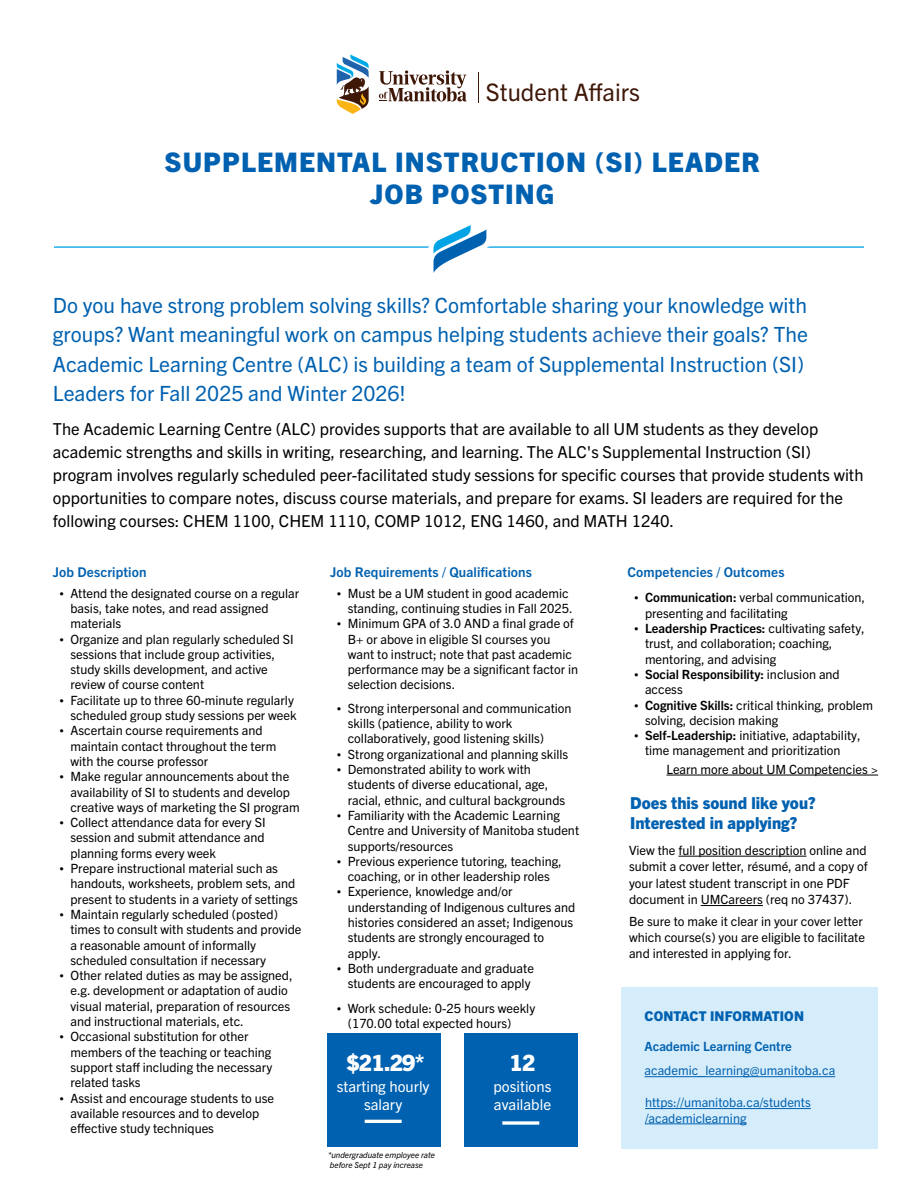
<style>
.page{position:relative;width:918px;height:1188px;background:#fff}
.page>*{position:absolute;margin:0;border:0;box-sizing:border-box;transform-origin:0 0}
.t1{font:800 27px/32.4px "Trade Gothic Next LT Pro";letter-spacing:.04em;color:#0061b0;text-align:center}
.t2{font:24.15px "Trade Gothic Next LT Pro";color:#3e1707}
.t3{font:800 22.5px "Trade Gothic Next LT Pro";color:#fff}
.t4{font:21px/29.4px "Trade Gothic Next LT Pro";color:#0061b0}
.t5{font:16.5px/23.1px "Trade Gothic Next LT Pro";color:#000}
.t6{font:800 16.5px/20.2px "Trade Gothic Next LT Pro";color:#0061b0}
.t7{font:15px/18px "Trade Gothic Next LT Pro";color:#fff}
.t8{font:700 13.5px "Trade Gothic Next LT Pro";letter-spacing:.01em;color:#0061b0}
.t9{font:800 13.5px "Trade Gothic Next LT Pro";letter-spacing:.01em;color:#0061b0}
.t10{font:12.75px/15.3px "Trade Gothic Next LT Pro";color:#000}
.t11{font:12.75px/15.3px "Trade Gothic Next LT Pro";color:#0061b0}
.t12{font:700 12.75px/15.3px "Trade Gothic Next LT Pro";color:#000}
.t13{font:700 12.75px "Trade Gothic Next LT Pro";color:#0061b0}
.Footnote{font:italic 8.25px/9.9px "Trade Gothic Next LT Pro";color:#000}
.s1{color:#1e63ad}
.s2{font-family:"Times New Roman"}
.s3{font-weight:700}
.s4{font-family:"Times New Roman";font-weight:400}
.s5{font-weight:400}
</style>
<div class="page">
<hr style="left:679px;top:856px;width:127px;height:1px;background:#000">
<hr style="left:701px;top:905px;width:62px;height:1px;background:#000">
<hr style="left:54px;top:246px;width:810px;height:2px;background:#00a3e6">
<svg style="left:421px;top:225px;width:80px;height:48px"></svg>
<hr style="left:478px;top:73px;width:1px;height:30px;background:#3e1707">
<svg style="left:379px;top:70px;width:88px;height:31px"></svg>
<svg style="left:336px;top:54px;width:33px;height:60px"></svg>
<div style="left:622px;top:988px;width:256px;height:161px;background:#d5ecfa"></div>
<hr style="left:645px;top:1076px;width:190px;height:1px;background:#0061b0">
<hr style="left:645px;top:1108px;width:166px;height:1px;background:#0061b0">
<hr style="left:645px;top:1124px;width:102px;height:1px;background:#0061b0">
<div style="left:464px;top:1033px;width:114px;height:114px;background:#0061b0"></div>
<svg style="left:502px;top:1121px;width:37px;height:4px"></svg>
<hr style="left:666px;top:775px;width:212px;height:1px;background:#000">
<div style="left:327px;top:1033px;width:114px;height:114px;background:#0061b0"></div>
<hr style="left:365px;top:1120px;width:37px;height:3px;background:#fff">
<h1 class="t2" style="left:486px;top:75px;width:156px">Student Affairs</h1>
<h1 class="t1" style="left:165px;top:144px;width:597px">SUPPLEMENTAL INSTRUCTION (SI) LEADER<br>JOB POSTING</h1>
<h1 class="t4" style="left:53px;top:289px;width:757px">Do you have strong problem solving skills? Comfortable sharing your knowledge with groups? Want meaningful work on campus helping students <span class="s1">achieve</span> their goals? The Academic Learning Centre (ALC) is building a team of Supplemental Instruction (SI)<br>Leaders for Fall 2025 and Winter 2026!</h1>
<p class="t5" style="left:53px;top:416px;width:812px">The Academic Learning Centre (ALC) provides supports that are available to all UM students as they develop academic strengths and skills in writing, researching, and learning. The ALC's Supplemental Instruction (SI) program involves regularly scheduled peer-facilitated study sessions for specific courses that provide students with opportunities to compare notes, discuss course materials, and prepare for exams. SI leaders are required for the following courses: CHEM 1100, CHEM 1110, COMP 1012, ENG 1460, and MATH 1240.</p>
<h2 class="t8" style="left:53px;top:563px;width:95px">Job Description</h2>
<p class="t10" style="left:70px;top:584px;width:230px;text-indent:-11px"><span class="s2">•</span> Attend the designated course on a regular basis, take notes, and read assigned materials</p>
<p class="t10" style="left:70px;top:630px;width:225px;text-indent:-11px"><span class="s2">•</span> Organize and plan regularly scheduled SI sessions that include group activities, study skills development, and active review of course content</p>
<p class="t10" style="left:60px;top:692px;width:239px;text-align:right"><span class="s2">•</span> Facilitate up to three 60-minute regularly scheduled group study sessions per week</p>
<p class="t10" style="left:70px;top:722px;width:207px;text-indent:-11px"><span class="s2">•</span> Ascertain course requirements and maintain contact throughout the term with the course professor</p>
<p class="t10" style="left:70px;top:768px;width:231px;text-indent:-11px"><span class="s2">•</span> Make regular announcements about the availability of SI to students and develop creative ways of marketing the SI program</p>
<p class="t10" style="left:70px;top:814px;width:197px;text-align:justify;text-indent:-11px"><span class="s2">•</span> Collect attendance data for every SI session and submit attendance and planning forms every week</p>
<p class="t10" style="left:70px;top:860px;width:229px;text-indent:-11px"><span class="s2">•</span> Prepare instructional material such as handouts, worksheets, problem sets, and present to students in a variety of settings</p>
<p class="t10" style="left:70px;top:906px;width:233px;text-indent:-11px"><span class="s2">•</span> Maintain regularly scheduled (posted) times to consult with students and provide a reasonable amount of informally scheduled consultation if necessary</p>
<p class="t10" style="left:70px;top:967px;width:224px;text-indent:-11px"><span class="s2">•</span> Other related duties as may be assigned, e.g. development or adaptation of audio visual material, preparation of resources and instructional materials, etc.</p>
<p class="t10" style="left:70px;top:1028px;width:203px;text-indent:-11px"><span class="s2">•</span> Occasional substitution for other members of the teaching or teaching support staff including the necessary related tasks</p>
<p class="t10" style="left:70px;top:1089px;width:205px;text-indent:-11px"><span class="s2">•</span> Assist and encourage students to use available resources and to develop effective study techniques</p>
<h2 class="t8" style="left:330px;top:563px;width:203px">Job Requirements / Qualifications</h2>
<p class="t10" style="left:348px;top:584px;width:226px;text-indent:-11px"><span class="s2">•</span> Must be a UM student in good academic standing, continuing studies in Fall 2025.</p>
<p class="t10" style="left:348px;top:615px;width:232px;text-indent:-11px"><span class="s2">•</span> Minimum GPA of 3.0 AND a final grade of B+ or above in eligible SI courses you want to instruct; note that past academic performance may be a significant factor in selection decisions.</p>
<p class="t10" style="left:348px;top:700px;width:225px;text-indent:-11px"><span class="s2">•</span> Strong interpersonal and communication skills (patience, ability to work collaboratively, good listening skills)</p>
<p class="t10" style="left:337px;top:746px;width:233px"><span class="s2">•</span> Strong organizational and planning skills</p>
<p class="t10" style="left:348px;top:761px;width:219px;text-indent:-11px"><span class="s2">•</span> Demonstrated ability to work with students of diverse educational, age, racial, ethnic, and cultural backgrounds</p>
<p class="t10" style="left:348px;top:807px;width:233px;text-indent:-11px"><span class="s2">•</span> Familiarity with the Academic Learning<br>Centre and University of Manitoba student supports/resources</p>
<p class="t10" style="left:337px;top:853px;width:226px;text-align:center"><span class="s2">•</span> Previous experience tutoring, teaching, coaching, or in other leadership roles</p>
<p class="t10" style="left:348px;top:883px;width:229px;text-indent:-11px"><span class="s2">•</span> Experience, knowledge and/or understanding of Indigenous cultures and histories considered an asset; Indigenous students are strongly encouraged to apply.</p>
<p class="t10" style="left:337px;top:960px;width:199px;text-align:center"><span class="s2">•</span> Both undergraduate and graduate students are encouraged to apply</p>
<p class="t10" style="left:348px;top:999px;width:189px;text-indent:-11px"><span class="s2">•</span> Work schedule: 0-25 hours weekly (170.00 total expected hours)</p>
<p class="t3" style="left:346px;top:1047px;width:80px">$21.29*</p>
<p class="t7" style="left:337px;top:1076px;width:94px;text-align:center">starting hourly salary</p>
<p class="Footnote" style="left:328px;top:1149px;width:109px">*undergraduate employee rate before Sept 1 pay increase</p>
<p class="t3" style="left:510px;top:1047px;width:27px">12</p>
<p class="t7" style="left:494px;top:1076px;width:59px">positions available</p>
<h2 class="t8" style="left:627px;top:563px;width:159px">Competencies / Outcomes</h2>
<p class="t10" style="left:645px;top:589px;width:222px;text-indent:-11px"><span class="s2">•</span> <span class="s3">Communication:</span> verbal communication, presenting and facilitating</p>
<p class="t10" style="left:645px;top:620px;width:221px;text-indent:-11px"><span class="s2">•</span> <span class="s3">Leadership Practices:</span> cultivating safety, trust, and collaboration; coaching, mentoring, and advising</p>
<p class="t12" style="left:645px;top:666px;width:196px;text-indent:-11px"><span class="s4">•</span> Social Responsibility: <span class="s5">inclusion and access</span></p>
<p class="t10" style="left:645px;top:696px;width:230px;text-indent:-11px"><span class="s2">•</span> <span class="s3">Cognitive Skills:</span> critical thinking, problem solving, decision making</p>
<p class="t10" style="left:645px;top:727px;width:217px;text-indent:-11px"><span class="s2">•</span> <span class="s3">Self-Leadership:</span> initiative, adaptability, time management and prioritization</p>
<p class="t10" style="left:666px;top:761px;width:213px">Learn more about UM Competencies &gt;</p>
<h1 class="t6" style="left:630px;top:791px;width:187px">Does this sound like you?<br>Interested in applying?</h1>
<p class="t10" style="left:629px;top:841px;width:240px;line-height:16.5px">View the full position description online and submit a cover letter, résumé, and a copy of your latest student transcript in one PDF document in UMCareers (req no 37437).</p>
<p class="t10" style="left:629px;top:912px;width:238px;line-height:16.5px">Be sure to make it clear in your cover letter which course(s) you are eligible to facilitate and interested in applying for.</p>
<p class="t9" style="left:645px;top:1007px;width:161px">CONTACT INFORMATION</p>
<p class="t13" style="left:645px;top:1037px;width:149px">Academic Learning Centre</p>
<p class="t11" style="left:645px;top:1062px;width:192px">academic_learning@umanitoba.ca</p>
<p class="t11" style="left:645px;top:1094px;width:167px">https://umanitoba.ca/students /academiclearning</p>
</div>
